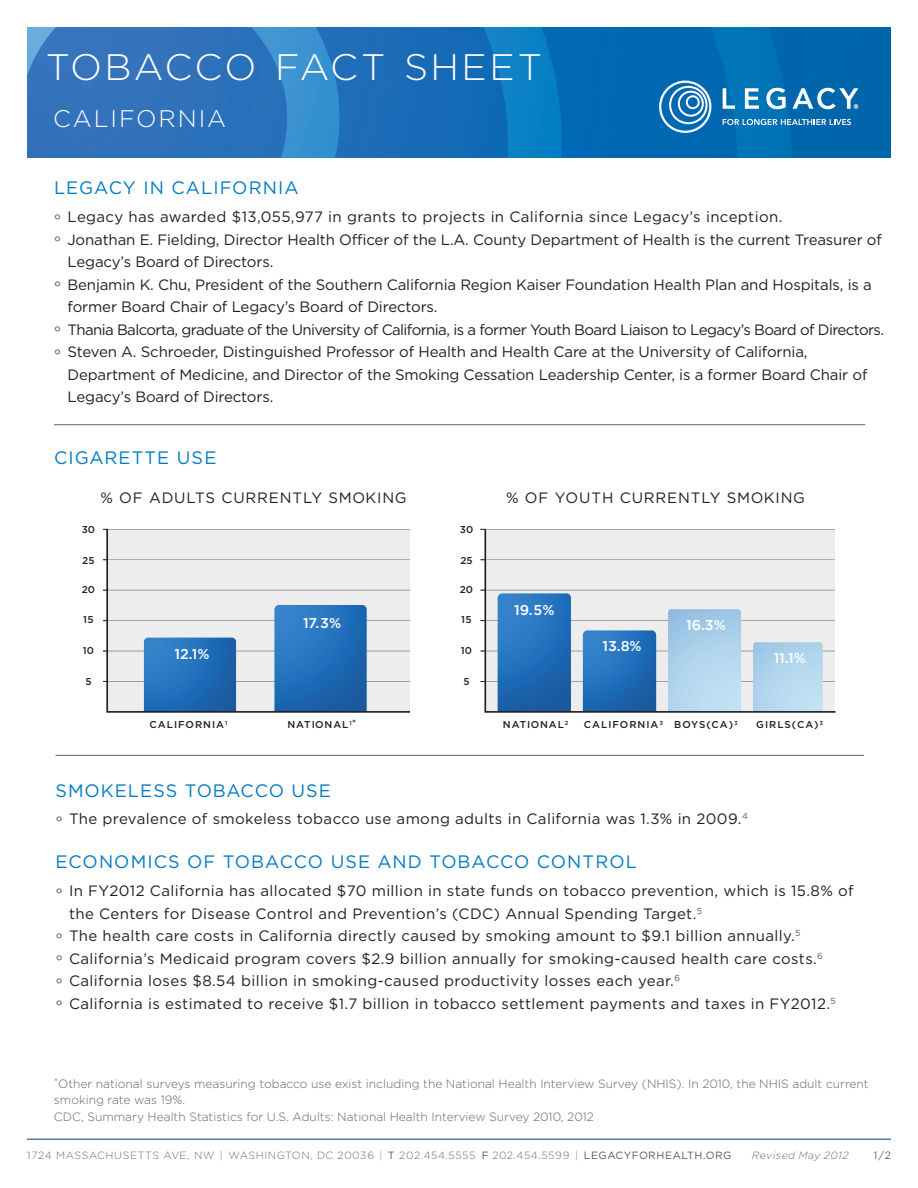
<style>
.page{position:relative;width:918px;height:1188px;background:#fff}
.page>*{position:absolute;margin:0;border:0;box-sizing:border-box;transform-origin:0 0}
.t1{font:300 36.9px "Gotham";letter-spacing:.06em;color:#fff}
.t2{font:300 24px "Gotham";color:#fff}
.t3{font:18px "Gotham";letter-spacing:.06em;color:#007cc2}
.t4{font:18px "Gotham";letter-spacing:.04em;color:#007cc2}
.t5{font:15px "Gotham";letter-spacing:.025em;color:#231f20}
.t6{font:15px "Gotham";letter-spacing:.005em;color:#231f20}
.t7{font:15px "Gotham";letter-spacing:-.04em;color:#231f20}
.t8{font:500 14.25px "Gotham";color:#fff}
.t9{font:300 12px/16.5px "Gotham";color:#636366}
.t10{font:300 10.5px "Gotham";letter-spacing:.05em;color:#6c6d70}
.t11{font:italic 300 10.5px "Gotham";letter-spacing:.05em;color:#6c6d70}
.t12{font:300 10.5px "Gotham";color:#231f20}
.t13{font:500 9.9px "Gotham";letter-spacing:.1em;color:#231f20}
.s1{font-size:16.5px;color:#636366}
.s2{color:#5f98d1}
.s3{font-weight:400;color:#57585a}
</style>
<div class="page">
<hr style="left:27px;top:1139px;width:864px;height:1px;background:#013d7d">
<svg style="left:27px;top:27px;width:864px;height:131px;background:#1870b8"></svg>
<svg style="left:659px;top:81px;width:52px;height:52px"></svg>
<svg style="left:723px;top:88px;width:12px;height:21px"></svg>
<svg style="left:745px;top:88px;width:14px;height:21px"></svg>
<svg style="left:766px;top:88px;width:20px;height:21px"></svg>
<svg style="left:723px;top:119px;width:128px;height:6px"></svg>
<svg style="left:793px;top:88px;width:65px;height:21px"></svg>
<hr style="left:103px;top:560px;width:318px;height:1px;background:#231f20">
<div style="left:410px;top:511px;width:13px;height:205px;background:#fff"></div>
<svg style="left:106px;top:528px;width:304px;height:185px;background:#adc3d9"></svg>
<hr style="left:481px;top:560px;width:365px;height:1px;background:#231f20">
<div style="left:836px;top:511px;width:13px;height:205px;background:#fff"></div>
<svg style="left:484px;top:528px;width:352px;height:185px;background:#abc3d9"></svg>
<hr style="left:56px;top:755px;width:808px;height:1px;background:#636366">
<hr style="left:54px;top:424px;width:811px;height:1px;background:#636366">
<h1 class="t1" style="left:46px;top:47px;width:498px">tobacco fact sheet</h1>
<h2 class="t2" style="left:53px;top:105px;width:73px">CALIFO</h2>
<h2 class="t2" style="left:159px;top:105px;width:54px">RNIA</h2>
<p class="t3" style="left:54px;top:178px;width:246px">LEGACY IN CALI FORNIA</p>
<p class="t5" style="left:54px;top:209px;width:730px"><span class="s1">°</span> Legacy has awarded $13,055,977 in grants to projects in California since Legacy’s inception.</p>
<p class="t6" style="left:54px;top:231px;width:830px"><span class="s1">°</span> Jonathan E. Fielding, Director Health Officer of the L.A. County Department of Health is the current Treasurer of</p>
<p class="t6" style="left:68px;top:254px;width:207px">Legacy’s Board of D irectors.</p>
<p class="t6" style="left:54px;top:276px;width:819px"><span class="s1">°</span> Benjamin K. Chu, President of the Southern California Region Kaiser Foundation Health Plan and Hospitals, is a</p>
<p class="t6" style="left:68px;top:299px;width:372px">former Board Chair of Legacy’s Board of D irectors.</p>
<p class="t7" style="left:54px;top:321px;width:832px"><span class="s1">°</span> Thania Balcorta, graduate of the U niversity of California, is a former Youth Board Liaison to Legacy’s Board of Directors.</p>
<p class="t6" style="left:54px;top:344px;width:755px"><span class="s1">°</span> Steven A. Schroeder, Distinguished Professor of Health and Health Care at the U niversity of California,</p>
<p class="t6" style="left:67px;top:366px;width:802px">Department of Medicine, and Director of the Smoking Cessation Leadership Center, is a former Board Chair of</p>
<p class="t6" style="left:67px;top:389px;width:207px">Legacy’s Board of D irectors.</p>
<p class="t3" style="left:54px;top:448px;width:164px">CI GARETTE US E</p>
<p class="t6" style="left:100px;top:490px;width:31px">% of</p>
<p class="t6" style="left:149px;top:490px;width:108px">Adults Curre</p>
<p class="t6" style="left:280px;top:490px;width:24px">ntly</p>
<p class="t6" style="left:328px;top:490px;width:77px">smoking</p>
<p class="t6" style="left:506px;top:490px;width:31px">% of</p>
<p class="t6" style="left:555px;top:490px;width:101px">YOUTH Curre</p>
<p class="t6" style="left:678px;top:490px;width:24px">ntly</p>
<p class="t6" style="left:727px;top:490px;width:77px">smoking</p>
<p class="t13" style="left:82px;top:524px;width:15px">30</p>
<p class="t13" style="left:82px;top:555px;width:14px">25</p>
<p class="t13" style="left:82px;top:584px;width:15px">20</p>
<p class="t13" style="left:83px;top:614px;width:12px">15</p>
<p class="t13" style="left:83px;top:645px;width:13px">10</p>
<p class="t13" style="left:85px;top:676px;width:8px">5</p>
<p class="t8" style="left:174px;top:646px;width:37px">12.1%</p>
<p class="t8" style="left:303px;top:615px;width:40px">17.3%</p>
<p class="t13" style="left:460px;top:524px;width:15px">30</p>
<p class="t13" style="left:460px;top:555px;width:14px">25</p>
<p class="t13" style="left:460px;top:584px;width:15px">20</p>
<p class="t13" style="left:461px;top:614px;width:12px">15</p>
<p class="t13" style="left:461px;top:645px;width:13px">10</p>
<p class="t13" style="left:463px;top:676px;width:8px">5</p>
<p class="t8" style="left:514px;top:602px;width:42px">19.5%</p>
<p class="t8" style="left:602px;top:638px;width:41px">13.8%</p>
<p class="t8" style="left:686px;top:617px;width:41px">16.3%</p>
<p class="t8" style="left:774px;top:650px;width:34px">11.1%</p>
<p class="t13" style="left:150px;top:719px;width:79px">CALIFORNIA<sup>1</sup></p>
<p class="t13" style="left:287px;top:719px;width:70px">NATIONAL<sup>1</sup><sup>*</sup></p>
<p class="t13" style="left:503px;top:719px;width:67px">NATIONAL<sup>2</sup></p>
<p class="t13" style="left:584px;top:719px;width:81px">CALIFORNIA<sup>3</sup></p>
<p class="t13" style="left:674px;top:719px;width:65px">BOYS(CA)<sup>3</sup></p>
<p class="t13" style="left:756px;top:719px;width:68px">GIRLS(CA)<sup>3</sup></p>
<p class="t4" style="left:56px;top:780px;width:277px">SMOKELESS TOBACCO US E</p>
<p class="t5" style="left:55px;top:811px;width:694px"><span class="s1">°</span> The prevalence of smokeless tobacco use among adults in California was 1.3% in 2009.<sup>4</sup></p>
<p class="t3" style="left:56px;top:852px;width:146px">Economics of</p>
<p class="t3" style="left:223px;top:852px;width:28px">Tobacco</p>
<p class="t3" style="left:331px;top:852px;width:126px">Use and Tobacco</p>
<p class="t3" style="left:537px;top:852px;width:60px">Control</p>
<p class="t5" style="left:55px;top:883px;width:800px"><span class="s1">°</span> I n FY2012 California has allocated $70 million in state funds on tobacco prevention, which is 15.8% of</p>
<p class="t5" style="left:69px;top:905px;width:635px">the Centers for Disease Control and Prevention’s (CDC) Annual Spending Target.<sup>5</sup></p>
<p class="t5" style="left:55px;top:928px;width:747px"><span class="s1">°</span> The health care costs in California directly caused by smoking amount to $9.1 billion annually.<sup>5</sup></p>
<p class="t5" style="left:55px;top:950px;width:769px"><span class="s1">°</span> California’s Medicaid program covers $2.9 billion annually for smoking-caused health care costs.<sup>6</sup></p>
<p class="t5" style="left:55px;top:973px;width:626px"><span class="s1">°</span> California loses $8.54 billion in smoking-caused productivity losses each year.<sup>6</sup></p>
<p class="t5" style="left:55px;top:995px;width:782px"><span class="s1">°</span> California is estimated to receive $1.7 billion in tobacco settlement payments and taxes in FY2012.<sup>5</sup></p>
<p class="t9" style="left:54px;top:1075px;width:722px"><sup>*</sup>Other national surveys measuring tobacco use exist including the National Health I nterview Survey (NHIS). I n 2010, the NHIS</p>
<p class="t9" style="left:792px;top:1075px;width:78px">adult current</p>
<p class="t9" style="left:54px;top:1092px;width:541px">smoking rate was 19%.<br>CDC, Summary Health Statistics for U.S. Adults: National Health I nterview Survey 2010, 2012</p>
<p class="t10" style="left:27px;top:1150px;width:706px">1724 Massachusetts Ave, NW <span class="s2">|</span> Washin gton , DC 20036 <span class="s2">|</span> <span class="s3">T</span> 202.454.5555 <span class="s3">F</span> 202.454.5599 <span class="s2">|</span> <span class="s3">LEGACYFORHEALTH.ORG</span></p>
<p class="t11" style="left:752px;top:1150px;width:98px">Revised May 2012</p>
<p class="t12" style="left:874px;top:1150px;width:19px">1/2</p>
</div>
